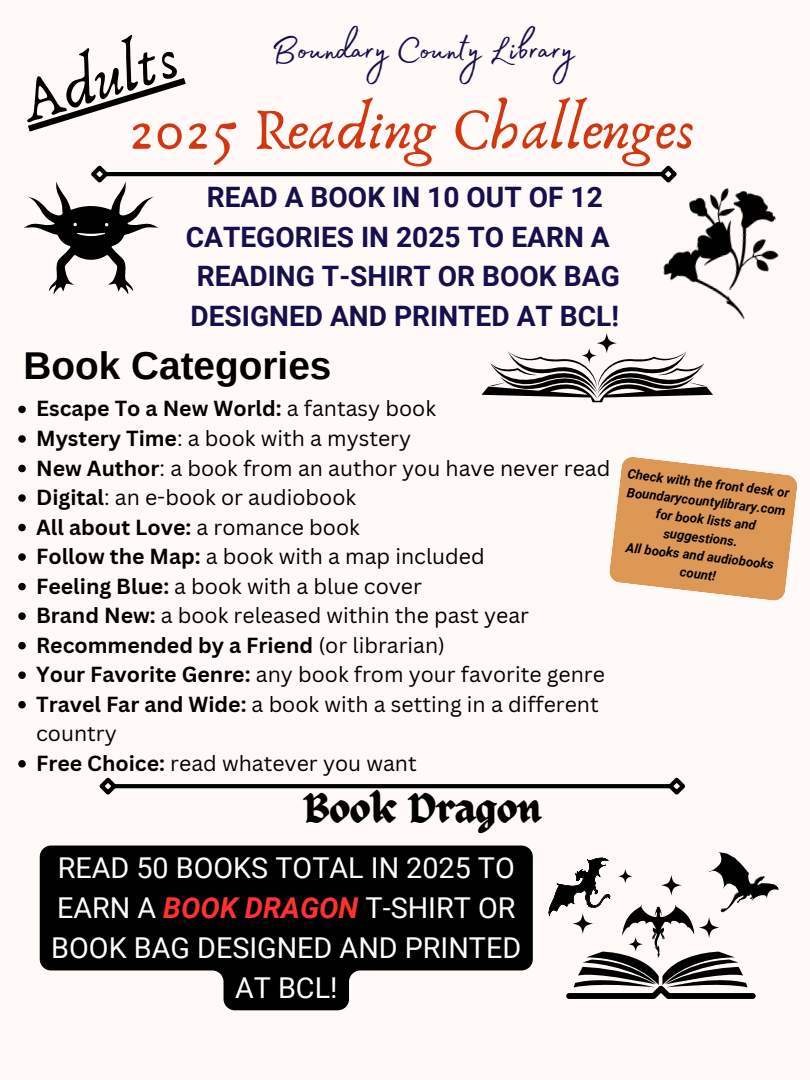
<style>
.page{position:relative;width:810px;height:1080px;background:#fffaf7}
.page>*{position:absolute;margin:0;border:0;box-sizing:border-box;transform-origin:0 0}
.t1{font:62.75px "Anaktoria";color:#000}
.t2{font:60.25px "Anaktoria";color:#d23710}
.t3{font:43.25px "Madelyn Fill";color:#160f4d}
.t4{font:41.25px "ED Celandine";color:#000}
.t5{font:700 38.75px "Arimo";color:#000}
.t6{font:28.75px/39.9px "Roboto";color:#fff;text-align:center}
.t7{font:700 28.12px/39.4px "Roboto";color:#160f4d;text-align:center}
.t8{font:21.25px/29.5px "Canva Sans";color:#000}
.t9{font:700 21.25px "Canva Sans";color:#000}
.t10{font:italic 700 13.12px/18.2px "Roboto";color:#000;text-align:center}
.s1{font-weight:400}
.s2{font-weight:700}
.s3{font-weight:700;font-style:italic;color:#ff3131}
</style>
<div class="page">
<svg style="left:18px;top:406px;width:8px;height:7px"></svg>
<svg style="left:18px;top:435px;width:8px;height:8px"></svg>
<svg style="left:18px;top:465px;width:8px;height:7px"></svg>
<svg style="left:18px;top:494px;width:8px;height:8px"></svg>
<svg style="left:18px;top:524px;width:8px;height:7px"></svg>
<svg style="left:18px;top:553px;width:8px;height:8px"></svg>
<svg style="left:18px;top:583px;width:8px;height:7px"></svg>
<svg style="left:18px;top:612px;width:8px;height:8px"></svg>
<svg style="left:18px;top:642px;width:8px;height:7px"></svg>
<svg style="left:18px;top:671px;width:8px;height:8px"></svg>
<svg style="left:18px;top:701px;width:8px;height:7px"></svg>
<svg style="left:18px;top:760px;width:8px;height:8px"></svg>
<img style="left:689px;top:188px;width:90px;height:84px">
<img style="left:663px;top:233px;width:100px;height:87px">
<svg style="left:548px;top:852px;width:232px;height:147px"></svg>
<svg style="left:661px;top:875px;width:21px;height:21px"></svg>
<svg style="left:572px;top:913px;width:21px;height:21px"></svg>
<svg style="left:618px;top:869px;width:15px;height:15px"></svg>
<svg style="left:628px;top:937px;width:15px;height:14px"></svg>
<svg style="left:482px;top:351px;width:231px;height:51px"></svg>
<svg style="left:597px;top:333px;width:20px;height:20px"></svg>
<svg style="left:582px;top:348px;width:15px;height:15px"></svg>
<svg style="left:120px;top:784px;width:544px;height:4px;background:#040404"></svg>
<svg style="left:99px;top:777px;width:21px;height:18px"></svg>
<svg style="left:664px;top:777px;width:21px;height:18px"></svg>
<svg style="left:40px;top:846px;width:493px;height:164px;fill:#000"></svg>
<svg style="left:28px;top:78px;width:158px;height:54px"></svg>
<svg style="left:609px;top:457px;width:188px;height:144px"></svg>
<hr style="left:105px;top:172px;width:558px;height:4px;background:#000">
<svg style="left:24px;top:165px;width:135px;height:129px"></svg>
<svg style="left:656px;top:165px;width:21px;height:18px"></svg>
<p class="t3" style="left:271px;top:17px;width:305px">Boundary County Library</p>
<p class="t1" style="left:10px;top:67px;width:165px;rotate:-17deg">Adults</p>
<p class="t2" style="left:129px;top:93px;width:568px">2025 Reading Challenges</p>
<h1 class="t7" style="left:186px;top:178px;width:435px">READ A BOOK IN 10 OUT OF 12<br>CATEGORIES IN 2025 TO EARN A<br>READING T-SHIRT OR BOOK BAG<br>DESIGNED AND PRINTED AT BCL!</h1>
<p class="t5" style="left:24px;top:344px;width:309px">Book Categories</p>
<h2 class="t9" style="left:36px;top:394px;width:401px">Escape To a New World: <span class="s1">a fantasy book</span></h2>
<h1 class="t8" style="left:36px;top:423px;width:377px"><span class="s2">Mystery Time</span>: a book with a mystery</h1>
<p class="t8" style="left:36px;top:453px;width:576px"><span class="s2">New Author</span>: a book from an author you have never read</p>
<p class="t8" style="left:36px;top:482px;width:322px"><span class="s2">Digital</span>: an e-book or audiobook</p>
<h4 class="t9" style="left:36px;top:512px;width:325px">All about Love: <span class="s1">a romance book</span></h4>
<p class="t8" style="left:36px;top:541px;width:450px"><span class="s2">Follow the Map:</span> a book with a map included</p>
<p class="t8" style="left:36px;top:571px;width:387px"><span class="s2">Feeling Blue:</span> a book with a blue cover</p>
<p class="t8" style="left:36px;top:600px;width:495px"><span class="s2">Brand New:</span> a book released within the past year</p>
<p class="t9" style="left:36px;top:630px;width:411px">Recommended by a Friend <span class="s1">(or librarian)</span></p>
<p class="t8" style="left:36px;top:659px;width:570px"><span class="s2">Your Favorite Genre:</span> any book from your favorite genre</p>
<h3 class="t8" style="left:36px;top:689px;width:564px"><span class="s2">Travel Far and Wide:</span> a book with a setting in a different country</h3>
<p class="t8" style="left:36px;top:748px;width:382px"><span class="s2">Free Choice:</span> read whatever you want</p>
<p class="t4" style="left:304px;top:786px;width:239px">Book Dragon</p>
<p class="t6" style="left:51px;top:848px;width:472px">READ 50 BOOKS TOTAL IN 2025 TO<br>EARN A <span class="s3">BOOK DRAGON</span> T-SHIRT OR<br>BOOK BAG DESIGNED AND PRINTED<br>AT BCL!</p>
<p class="t10" style="left:629px;top:464px;width:164px;text-align:left;rotate:7deg">Check with the front desk or<br>Boundarycountylibrary.com</p>
<p class="t10" style="left:657px;top:505px;width:102px;rotate:7deg">for book lists and suggestions.</p>
<p class="t10" style="left:627px;top:538px;width:150px;rotate:7deg">All books and audiobooks count!</p>
</div>
